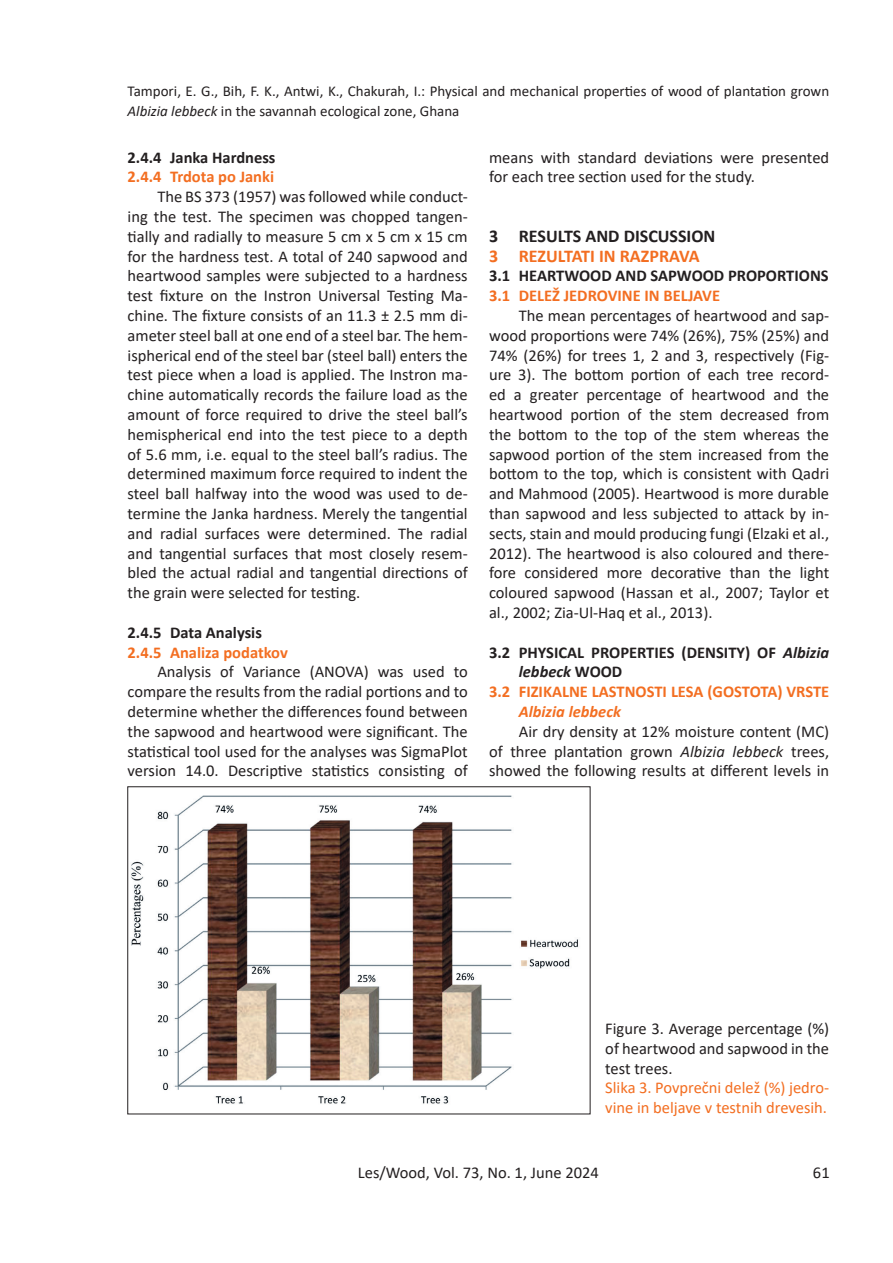
<style>
.page{position:relative;width:893px;height:1263px;background:#fff}
.page>*{position:absolute;margin:0;border:0;box-sizing:border-box;transform-origin:0 0}
.t1{font:700 18px "Calibri";color:#231f20}
.t2{font:700 18px "Calibri";color:#f36e21}
.t3{font:16.5px/19.8px "Calibri";color:#231f20;text-align:justify}
.t4{font:700 16.5px "Calibri";color:#231f20}
.t5{font:700 16.5px "Calibri";color:#f36e21}
.t6{font:16.5px/19.8px "Calibri";color:#f36e21}
.t7{font:italic 700 16.5px "Calibri";color:#f36e21}
.t8{font:italic 700 16.5px "Calibri";color:#231f20}
.t9{font:15px/19.8px "Calibri";color:#231f20}
.s1{font-style:italic}
.s2{font-style:normal}
</style>
<div class="page">
<img style="left:131px;top:795px;width:447px;height:309px">
<p class="t9" style="left:128px;top:81px;width:703px">Tampori, E. G., Bih, F. K., Antwi, K., Chakurah, I.: Physical and mechanical properties of wood of plantation grown<br><span class="s1">Albizia lebbeck</span> in the savannah ecological zone, Ghana</p>
<p class="t4" style="left:128px;top:145px;width:149px">2.4.4 Janka Hardness</p>
<p class="t5" style="left:128px;top:165px;width:148px">2.4.4 Trdota po Janki</p>
<p class="t3" style="left:128px;top:186px;width:342px;text-indent:30px">The BS 373 (1957) was followed while conduct&shy;ing the test. The specimen was chopped tangen&shy;tially and radially to measure 5 cm x 5 cm x 15 cm for the hardness test. A total of 240 sapwood and heartwood samples were subjected to a hardness test fixture on the Instron Universal Testing Ma&shy;chine. The fixture consists of an 11.3 ± 2.5 mm di&shy;ameter steel ball at one end of a steel bar. The hem&shy;ispherical end of the steel bar (steel ball) enters the test piece when a load is applied. The Instron ma&shy;chine automatically records the failure load as the amount of force required to drive the steel ball’s hemispherical end into the test piece to a depth of 5.6 mm, i.e. equal to the steel ball’s radius. The determined maximum force required to indent the steel ball halfway into the wood was used to de&shy;termine the Janka hardness. Merely the tangential and radial surfaces were determined. The radial and tangential surfaces that most closely resem&shy;bled the actual radial and tangential directions of the grain were selected for testing.</p>
<p class="t4" style="left:128px;top:621px;width:136px">2.4.5 Data Analysis</p>
<p class="t5" style="left:128px;top:640px;width:162px">2.4.5 Analiza podatkov</p>
<p class="t3" style="left:128px;top:662px;width:342px;text-indent:30px">Analysis of Variance (ANOVA) was used to compare the results from the radial portions and to determine whether the differences found between the sapwood and heartwood were significant. The statistical tool used for the analyses was SigmaPlot version 14.0. Descriptive statistics consisting of</p>
<p class="t3" style="left:489px;top:147px;width:342px">means with standard deviations were presented for each tree section used for the study.</p>
<p class="t1" style="left:489px;top:223px;width:228px">3 RESULTS AND DISCUSSION</p>
<p class="t2" style="left:489px;top:243px;width:212px">3 REZULTATI IN RAZPRAVA</p>
<p class="t4" style="left:489px;top:264px;width:341px">3.1 HEARTWOOD AND SAPWOOD PROPORTIONS</p>
<p class="t5" style="left:489px;top:284px;width:233px">3.1 DELEŽ JEDROVINE IN BELJAVE</p>
<p class="t3" style="left:489px;top:305px;width:342px;text-indent:30px">The mean percentages of heartwood and sap&shy;wood proportions were 74% (26%), 75% (25%) and 74% (26%) for trees 1, 2 and 3, respectively (Fig&shy;ure 3). The bottom portion of each tree record&shy;ed a greater percentage of heartwood and the heartwood portion of the stem decreased from the bottom to the top of the stem whereas the sapwood portion of the stem increased from the bottom to the top, which is consistent with Qadri and Mahmood (2005). Heartwood is more durable than sapwood and less subjected to attack by in&shy;sects, stain and mould producing fungi (Elzaki et al., 2012). The heartwood is also coloured and there&shy;fore considered more decorative than the light coloured sapwood (Hassan et al., 2007; Taylor et al., 2002; Zia-Ul-Haq et al., 2013).</p>
<p class="t4" style="left:489px;top:640px;width:342px">3.2 PHYSICAL PROPERTIES (DENSITY) OF <span class="s1">Albizia</span></p>
<p class="t8" style="left:519px;top:660px;width:105px">lebbeck <span class="s2">WOOD</span></p>
<p class="t5" style="left:489px;top:680px;width:342px">3.2 FIZIKALNE LASTNOSTI LESA (GOSTOTA) VRSTE</p>
<p class="t7" style="left:519px;top:700px;width:104px">Albizia lebbeck</p>
<p class="t3" style="left:489px;top:721px;width:342px;text-indent:30px">Air dry density at 12% moisture content (MC) of three plantation grown <span class="s1">Albizia lebbeck</span> trees, showed the following results at different levels in</p>
<p class="t3" style="left:605px;top:1018px;width:225px">Figure 3. Average percentage (%) of heartwood and sapwood in the test trees.</p>
<p class="t6" style="left:605px;top:1077px;width:225px">Slika 3. Povprečni delež (%) jedro&shy;vine in beljave v testnih drevesih.</p>
<p class="t3" style="left:358px;top:1162px;width:242px">Les/Wood, Vol. 73, No. 1, June 2024</p>
<p class="t3" style="left:813px;top:1162px;width:18px">61</p>
</div>
